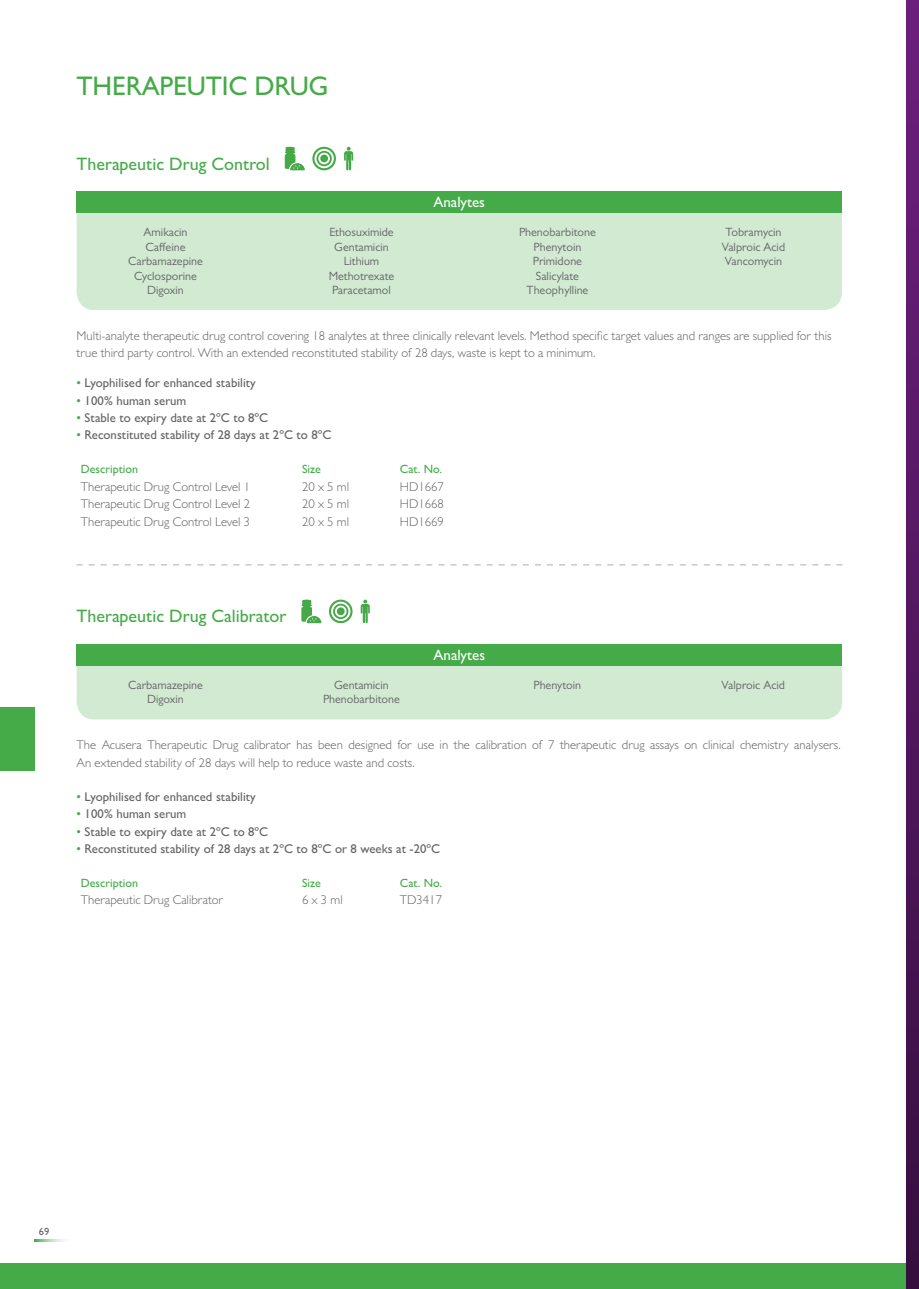
<style>
.page{position:relative;width:919px;height:1289px;background:#fff}
.page>*{position:absolute;margin:0;border:0;box-sizing:border-box;transform-origin:0 0}
.t1{font:500 27px "Gill Sans MT Pro";letter-spacing:-.01em;color:#45ab48}
.t2{font:500 18px "Gill Sans MT Pro";color:#45ab48}
.t3{font:500 15px "Gill Sans MT Pro";color:#fff}
.t4{font:300 12.75px/17.2px "Gill Sans MT Pro";color:#636366}
.t5{font:500 12.75px "Gill Sans MT Pro";color:#636366}
.t6{font:12px "Gill Sans MT Pro";color:#636366}
.t7{font:500 12px "Gill Sans MT Pro";color:#45ab48}
.t8{font:500 10.5px "Gill Sans MT Pro";color:#636366}
.s1{color:#45ab48}
</style>
<div class="page">
<div style="left:0;top:707px;width:34px;height:63px;background:#45ab48"></div>
<div style="left:0;top:1263px;width:918px;height:25px;background:#45ab48"></div>
<hr style="left:34px;top:1239px;width:39px;height:2px;background:#45ab48">
<svg style="left:906px;top:0;width:12px;height:1288px;background:#52175f"></svg>
<svg style="left:77px;top:564px;width:765px;height:1px"></svg>
<div style="left:77px;top:192px;width:764px;height:118px;background:#d1ead1;border-radius:18px"></div>
<div style="left:77px;top:192px;width:764px;height:21px;background:#45ab48"></div>
<svg style="left:285px;top:147px;width:20px;height:23px"></svg>
<svg style="left:312px;top:147px;width:24px;height:23px"></svg>
<div style="left:320px;top:154px;width:8px;height:8px;background:#45a947;border-radius:50%"></div>
<svg style="left:344px;top:147px;width:9px;height:23px"></svg>
<div style="left:77px;top:645px;width:765px;height:74px;background:#d1ead1;border-radius:18px"></div>
<div style="left:77px;top:644px;width:765px;height:21px;background:#45ab48"></div>
<svg style="left:301px;top:599px;width:20px;height:24px"></svg>
<svg style="left:329px;top:599px;width:23px;height:24px"></svg>
<div style="left:337px;top:607px;width:7px;height:8px;background:#45a947;border-radius:50%"></div>
<svg style="left:360px;top:599px;width:10px;height:24px"></svg>
<h1 class="t1" style="left:77px;top:70px;width:253px">THERAPEUTIC DRUG</h1>
<p class="t2" style="left:77px;top:153px;width:195px">Therapeutic Drug Control</p>
<p class="t6" style="left:144px;top:225px;width:45px">Amikacin</p>
<p class="t6" style="left:146px;top:240px;width:41px">Caffeine</p>
<p class="t6" style="left:128px;top:254px;width:76px">Carbamazepine</p>
<p class="t6" style="left:134px;top:268px;width:64px">Cyclosporine</p>
<p class="t6" style="left:147px;top:283px;width:38px">Digoxin</p>
<p class="t6" style="left:329px;top:225px;width:66px">Ethosuximide</p>
<p class="t6" style="left:334px;top:240px;width:56px">Gentamicin</p>
<p class="t6" style="left:344px;top:254px;width:37px">Lithium</p>
<p class="t6" style="left:328px;top:268px;width:67px">Methotrexate</p>
<p class="t6" style="left:332px;top:283px;width:60px">Paracetamol</p>
<p class="t3" style="left:433px;top:193px;width:53px">Analytes</p>
<p class="t6" style="left:519px;top:225px;width:78px">Phenobarbitone</p>
<p class="t6" style="left:533px;top:240px;width:49px">Phenytoin</p>
<p class="t6" style="left:533px;top:254px;width:51px">Primidone</p>
<p class="t6" style="left:536px;top:268px;width:45px">Salicylate</p>
<p class="t6" style="left:526px;top:283px;width:63px">Theophylline</p>
<p class="t6" style="left:725px;top:225px;width:57px">Tobramycin</p>
<p class="t6" style="left:721px;top:240px;width:65px">Valproic Acid</p>
<p class="t6" style="left:724px;top:254px;width:59px">Vancomycin</p>
<p class="t4" style="left:77px;top:327px;width:756px">Multi-analyte therapeutic drug control covering 18 analytes at three clinically relevant levels. Method specific target values and ranges are supplied for this true third party control. With an extended reconstituted stability of 28 days, waste is kept to a minimum.</p>
<p class="t5" style="left:77px;top:375px;width:181px"><span class="s1">•</span> Lyophilised for enhanced stability</p>
<p class="t5" style="left:77px;top:393px;width:111px"><span class="s1">•</span> 100% human serum</p>
<p class="t5" style="left:77px;top:410px;width:193px"><span class="s1">•</span> Stable to expiry date at 2ºC to 8ºC</p>
<p class="t5" style="left:77px;top:427px;width:256px"><span class="s1">•</span> Reconstituted stability of 28 days at 2ºC to 8ºC</p>
<p class="t7" style="left:81px;top:462px;width:59px">Description</p>
<p class="t7" style="left:302px;top:462px;width:20px">Size</p>
<p class="t7" style="left:400px;top:462px;width:44px">Cat. No.</p>
<p class="t4" style="left:81px;top:477px;width:171px">Therapeutic Drug Control Level 1</p>
<p class="t4" style="left:302px;top:477px;width:49px">20 x 5 ml</p>
<p class="t4" style="left:400px;top:477px;width:45px">HD1667</p>
<p class="t4" style="left:81px;top:495px;width:171px">Therapeutic Drug Control Level 2</p>
<p class="t4" style="left:302px;top:495px;width:49px">20 x 5 ml</p>
<p class="t4" style="left:400px;top:495px;width:45px">HD1668</p>
<p class="t4" style="left:81px;top:512px;width:171px">Therapeutic Drug Control Level 3</p>
<p class="t4" style="left:302px;top:512px;width:49px">20 x 5 ml</p>
<p class="t4" style="left:400px;top:512px;width:45px">HD1669</p>
<p class="t2" style="left:77px;top:605px;width:211px">Therapeutic Drug Calibrator</p>
<p class="t6" style="left:128px;top:677px;width:76px">Carbamazepine</p>
<p class="t6" style="left:147px;top:692px;width:38px">Digoxin</p>
<p class="t6" style="left:334px;top:677px;width:56px">Gentamicin</p>
<p class="t6" style="left:323px;top:692px;width:78px">Phenobarbitone</p>
<p class="t3" style="left:433px;top:646px;width:53px">Analytes</p>
<p class="t6" style="left:533px;top:677px;width:49px">Phenytoin</p>
<p class="t6" style="left:721px;top:677px;width:65px">Valproic Acid</p>
<p class="t4" style="left:77px;top:736px;width:765px">The Acusera Therapeutic Drug calibrator has been designed for use in the calibration of 7 therapeutic drug assays on clinical chemistry analysers.</p>
<p class="t4" style="left:77px;top:753px;width:339px">An extended stability of 28 days will help to reduce waste and costs.</p>
<p class="t5" style="left:77px;top:789px;width:181px"><span class="s1">•</span> Lyophilised for enhanced stability</p>
<p class="t5" style="left:77px;top:806px;width:111px"><span class="s1">•</span> 100% human serum</p>
<p class="t5" style="left:77px;top:823px;width:193px"><span class="s1">•</span> Stable to expiry date at 2ºC to 8ºC</p>
<p class="t5" style="left:77px;top:841px;width:365px"><span class="s1">•</span> Reconstituted stability of 28 days at 2ºC to 8ºC or 8 weeks at -20ºC</p>
<p class="t7" style="left:81px;top:875px;width:59px">Description</p>
<p class="t7" style="left:302px;top:875px;width:20px">Size</p>
<p class="t7" style="left:400px;top:875px;width:44px">Cat. No.</p>
<p class="t4" style="left:81px;top:890px;width:144px">Therapeutic Drug Calibrator</p>
<p class="t4" style="left:302px;top:890px;width:42px">6 x 3 ml</p>
<p class="t4" style="left:400px;top:890px;width:44px">TD3417</p>
<p class="t8" style="left:39px;top:1225px;width:12px">69</p>
</div>
